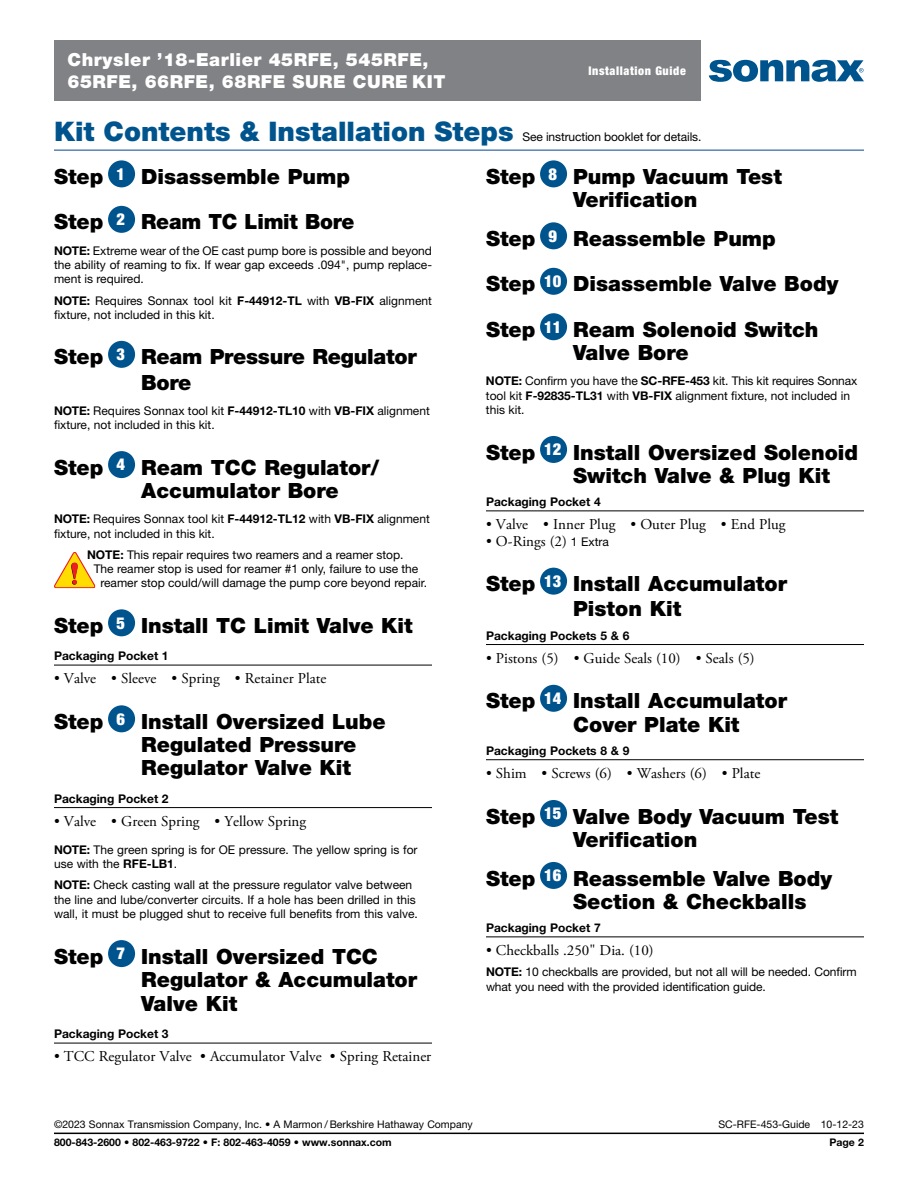
<style>
.page{position:relative;width:918px;height:1188px;background:#fff}
.page>*{position:absolute;margin:0;border:0;box-sizing:border-box;transform-origin:0 0}
.t1{font:900 27px "Helvetica Neue LT Std";color:#00548e}
.t2{font:900 21px/23.2px "Helvetica Neue LT Std";color:#000}
.t3{font:900 18px/21.6px "Helvetica Neue LT Std";letter-spacing:.03em;color:#fff}
.t4{font:900 condensed 16.5px "Helvetica Neue LT Std";color:#fff}
.t5{font:15px "Adobe Garamond Pro";color:#000}
.t6{font:12px/14.4px "Helvetica Neue LT Std";color:#000}
.t7{font:700 12px "Helvetica Neue LT Std";color:#000}
.t8{font:900 condensed 12px "Helvetica Neue LT Std";letter-spacing:.05em;color:#fff}
.t9{font:10.5px "Helvetica Neue LT Std";color:#000}
.t10{font:700 10.5px "Helvetica Neue LT Std";color:#000}
.s1{font-weight:700}
.s2{font-family:"Helvetica Neue LT Std";font-size:12px}
</style>
<div class="page">
<hr style="left:54px;top:665px;width:378px;height:1px;background:#000">
<hr style="left:54px;top:807px;width:378px;height:1px;background:#000">
<hr style="left:54px;top:1043px;width:378px;height:1px;background:#000">
<div style="left:108px;top:160px;width:27px;height:27px;background:#00548e;border-radius:50%"></div>
<div style="left:108px;top:206px;width:27px;height:27px;background:#00548e;border-radius:50%"></div>
<div style="left:108px;top:341px;width:27px;height:27px;background:#00548e;border-radius:50%"></div>
<div style="left:108px;top:451px;width:27px;height:27px;background:#00548e;border-radius:50%"></div>
<svg style="left:54px;top:552px;width:41px;height:36px"></svg>
<div style="left:108px;top:609px;width:27px;height:27px;background:#00548e;border-radius:50%"></div>
<div style="left:108px;top:705px;width:27px;height:27px;background:#00548e;border-radius:50%"></div>
<div style="left:108px;top:940px;width:27px;height:27px;background:#00548e;border-radius:50%"></div>
<hr style="left:486px;top:511px;width:378px;height:1px;background:#000">
<hr style="left:486px;top:644px;width:378px;height:1px;background:#000">
<hr style="left:486px;top:759px;width:378px;height:1px;background:#000">
<hr style="left:486px;top:937px;width:378px;height:1px;background:#000">
<div style="left:540px;top:160px;width:27px;height:27px;background:#00548e;border-radius:50%"></div>
<div style="left:540px;top:222px;width:27px;height:27px;background:#00548e;border-radius:50%"></div>
<div style="left:540px;top:268px;width:27px;height:27px;background:#00548e;border-radius:50%"></div>
<div style="left:540px;top:313px;width:27px;height:27px;background:#00548e;border-radius:50%"></div>
<div style="left:540px;top:436px;width:27px;height:27px;background:#00548e;border-radius:50%"></div>
<div style="left:540px;top:568px;width:27px;height:27px;background:#00548e;border-radius:50%"></div>
<div style="left:540px;top:685px;width:27px;height:27px;background:#00548e;border-radius:50%"></div>
<div style="left:540px;top:800px;width:27px;height:27px;background:#00548e;border-radius:50%"></div>
<div style="left:540px;top:862px;width:27px;height:27px;background:#00548e;border-radius:50%"></div>
<hr style="left:54px;top:1133px;width:810px;height:1px;background:#000">
<hr style="left:54px;top:149px;width:810px;height:2px;background:#5783b3">
<div style="left:54px;top:40px;width:647px;height:61px;background:#808285"></div>
<svg style="left:709px;top:60px;width:155px;height:22px"></svg>
<h3 class="t3" style="left:68px;top:49px;width:379px">Chrysler ’18-Earlier 45RFE, 545RFE,<br>65RFE, 66RFE, 68RFE SURE CURE KIT</h3>
<p class="t8" style="left:588px;top:63px;width:99px">Installation Guide</p>
<h1 class="t1" style="left:54px;top:115px;width:461px">Kit Contents &amp; Installation Steps</h1>
<p class="t6" style="left:523px;top:129px;width:180px">See instruction booklet for details.</p>
<h3 class="t4" style="left:117px;top:164px;width:10px">1</h3>
<h3 class="t4" style="left:117px;top:209px;width:10px">2</h3>
<h2 class="t2" style="left:54px;top:165px;width:51px">Step</h2>
<h2 class="t2" style="left:141px;top:165px;width:210px">Disassemble Pump</h2>
<h2 class="t2" style="left:54px;top:210px;width:51px">Step</h2>
<h2 class="t2" style="left:141px;top:210px;width:215px">Ream TC Limit Bore</h2>
<p class="t6" style="left:54px;top:243px;width:380px;text-align:justify"><span class="s1">NOTE:</span> Extreme wear of the OE cast pump bore is possible and beyond the ability of reaming to fix. If wear gap exceeds .094", pump replace&shy;ment is required.</p>
<p class="t6" style="left:54px;top:293px;width:380px"><span class="s1">NOTE:</span> Requires Sonnax tool kit <span class="s1">F-44912-TL</span> with <span class="s1">VB-FIX</span> alignment fixture, not included in this kit.</p>
<h2 class="t2" style="left:54px;top:345px;width:51px">Step</h2>
<h2 class="t2" style="left:141px;top:344px;width:277px;line-height:25.2px">Ream Pressure Regulator<br>Bore</h2>
<p class="t6" style="left:54px;top:403px;width:377px"><span class="s1">NOTE:</span> Requires Sonnax tool kit <span class="s1">F-44912-TL10</span> with <span class="s1">VB-FIX</span> alignment fixture, not included in this kit.</p>
<h2 class="t2" style="left:54px;top:455px;width:51px">Step</h2>
<h2 class="t2" style="left:141px;top:455px;width:240px">Ream TCC Regulator/<br>Accumulator Bore</h2>
<p class="t6" style="left:54px;top:511px;width:377px"><span class="s1">NOTE:</span> Requires Sonnax tool kit <span class="s1">F-44912-TL12</span> with <span class="s1">VB-FIX</span> alignment fixture, not included in this kit.</p>
<p class="t6" style="left:87px;top:547px;width:318px"><span class="s1">NOTE:</span> This repair requires two reamers and a reamer stop.</p>
<p class="t6" style="left:94px;top:561px;width:326px">The reamer stop is used for reamer #1 only, failure to use the</p>
<p class="t6" style="left:100px;top:576px;width:328px">reamer stop could/will damage the pump core beyond repair.</p>
<h2 class="t2" style="left:54px;top:614px;width:51px">Step</h2>
<h2 class="t2" style="left:141px;top:614px;width:273px">Install TC Limit Valve Kit</h2>
<p class="t7" style="left:54px;top:649px;width:116px">Packaging Pocket 1</p>
<p class="t5" style="left:54px;top:670px;width:274px">• Valve • Sleeve • Spring • Retainer Plate</p>
<h2 class="t2" style="left:54px;top:710px;width:51px">Step</h2>
<h2 class="t2" style="left:141px;top:710px;width:246px">Install Oversized Lube<br>Regulated Pressure<br>Regulator Valve Kit</h2>
<p class="t7" style="left:54px;top:791px;width:116px">Packaging Pocket 2</p>
<p class="t5" style="left:54px;top:812px;width:254px">• Valve • Green Spring • Yellow Spring</p>
<p class="t6" style="left:54px;top:842px;width:365px"><span class="s1">NOTE:</span> The green spring is for OE pressure. The yellow spring is for use with the <span class="s1">RFE-LB1</span>.</p>
<p class="t6" style="left:54px;top:878px;width:365px"><span class="s1">NOTE:</span> Check casting wall at the pressure regulator valve between the line and lube/converter circuits. If a hole has been drilled in this wall, it must be plugged shut to receive full benefits from this valve.</p>
<h2 class="t2" style="left:54px;top:944px;width:51px">Step</h2>
<h2 class="t2" style="left:141px;top:944px;width:277px;line-height:23.7px">Install Oversized TCC<br>Regulator &amp; Accumulator<br>Valve Kit</h2>
<p class="t7" style="left:54px;top:1027px;width:116px">Packaging Pocket 3</p>
<p class="t5" style="left:54px;top:1048px;width:379px">• TCC Regulator Valve • Accumulator Valve • Spring Retainer</p>
<h3 class="t4" style="left:117px;top:344px;width:10px">3</h3>
<h3 class="t4" style="left:117px;top:454px;width:10px">4</h3>
<h3 class="t4" style="left:117px;top:613px;width:10px">5</h3>
<h3 class="t4" style="left:117px;top:709px;width:10px">6</h3>
<h3 class="t4" style="left:117px;top:943px;width:10px">7</h3>
<h3 class="t4" style="left:549px;top:164px;width:10px">8</h3>
<h2 class="t2" style="left:486px;top:165px;width:51px">Step</h2>
<h2 class="t2" style="left:573px;top:165px;width:210px">Pump Vacuum Test<br>Verification</h2>
<h2 class="t2" style="left:486px;top:227px;width:51px">Step</h2>
<h2 class="t2" style="left:573px;top:227px;width:204px">Reassemble Pump</h2>
<h2 class="t2" style="left:486px;top:272px;width:51px">Step</h2>
<h2 class="t2" style="left:573px;top:272px;width:267px">Disassemble Valve Body</h2>
<h2 class="t2" style="left:486px;top:318px;width:51px">Step</h2>
<h2 class="t2" style="left:573px;top:318px;width:247px">Ream Solenoid Switch<br>Valve Bore</h2>
<p class="t6" style="left:486px;top:374px;width:373px"><span class="s1">NOTE:</span> Confirm you have the <span class="s1">SC-RFE-453</span> kit. This kit requires Sonnax tool kit <span class="s1">F-92835-TL31</span> with <span class="s1">VB-FIX</span> alignment fixture, not included in this kit.</p>
<h2 class="t2" style="left:486px;top:440px;width:51px">Step</h2>
<h2 class="t2" style="left:573px;top:440px;width:286px">Install Oversized Solenoid<br>Switch Valve &amp; Plug Kit</h2>
<p class="t7" style="left:486px;top:494px;width:116px">Packaging Pocket 4</p>
<p class="t5" style="left:486px;top:515px;width:301px">• Valve • Inner Plug • Outer Plug • End Plug</p>
<p class="t5" style="left:486px;top:532px;width:125px">• O-Rings (2) <span class="s2">1 Extra</span></p>
<h2 class="t2" style="left:486px;top:572px;width:51px">Step</h2>
<h2 class="t2" style="left:573px;top:571px;width:215px;line-height:25.2px">Install Accumulator<br>Piston Kit</h2>
<p class="t7" style="left:486px;top:628px;width:145px">Packaging Pockets 5 &amp; 6</p>
<p class="t5" style="left:486px;top:649px;width:270px">• Pistons (5) • Guide Seals (10) • Seals (5)</p>
<h2 class="t2" style="left:486px;top:689px;width:51px">Step</h2>
<h2 class="t2" style="left:573px;top:689px;width:215px">Install Accumulator<br>Cover Plate Kit</h2>
<p class="t7" style="left:486px;top:743px;width:145px">Packaging Pockets 8 &amp; 9</p>
<p class="t5" style="left:486px;top:764px;width:276px">• Shim • Screws (6) • Washers (6) • Plate</p>
<h2 class="t2" style="left:486px;top:804px;width:51px">Step</h2>
<h2 class="t2" style="left:573px;top:804px;width:267px">Valve Body Vacuum Test<br>Verification</h2>
<h2 class="t2" style="left:486px;top:866px;width:51px">Step</h2>
<h2 class="t2" style="left:573px;top:866px;width:260px">Reassemble Valve Body<br>Section &amp; Checkballs</h2>
<p class="t7" style="left:486px;top:920px;width:116px">Packaging Pocket 7</p>
<p class="t5" style="left:486px;top:941px;width:169px">• Checkballs .250" Dia. (10)</p>
<p class="t6" style="left:486px;top:965px;width:372px"><span class="s1">NOTE:</span> 10 checkballs are provided, but not all will be needed. Confirm what you need with the provided identification guide.</p>
<h3 class="t4" style="left:549px;top:226px;width:10px">9</h3>
<h3 class="t4" style="left:544px;top:271px;width:19px">10</h3>
<h3 class="t4" style="left:544px;top:317px;width:19px">11</h3>
<h3 class="t4" style="left:544px;top:439px;width:19px">12</h3>
<h3 class="t4" style="left:544px;top:571px;width:19px">13</h3>
<h3 class="t4" style="left:544px;top:688px;width:19px">14</h3>
<h3 class="t4" style="left:544px;top:803px;width:19px">15</h3>
<h3 class="t4" style="left:544px;top:865px;width:19px">16</h3>
<p class="t9" style="left:54px;top:1118px;width:420px">©2023 Sonnax Transmission Company, Inc. • A Marmon / Berkshire Hathaway Company</p>
<p class="t9" style="left:719px;top:1118px;width:147px">SC-RFE-453-Guide 10-12-23</p>
<p class="t10" style="left:54px;top:1136px;width:339px">800-843-2600 • 802-463-9722 • F: 802-463-4059 • www.sonnax.com</p>
<p class="t10" style="left:829px;top:1136px;width:36px">Page 2</p>
</div>
